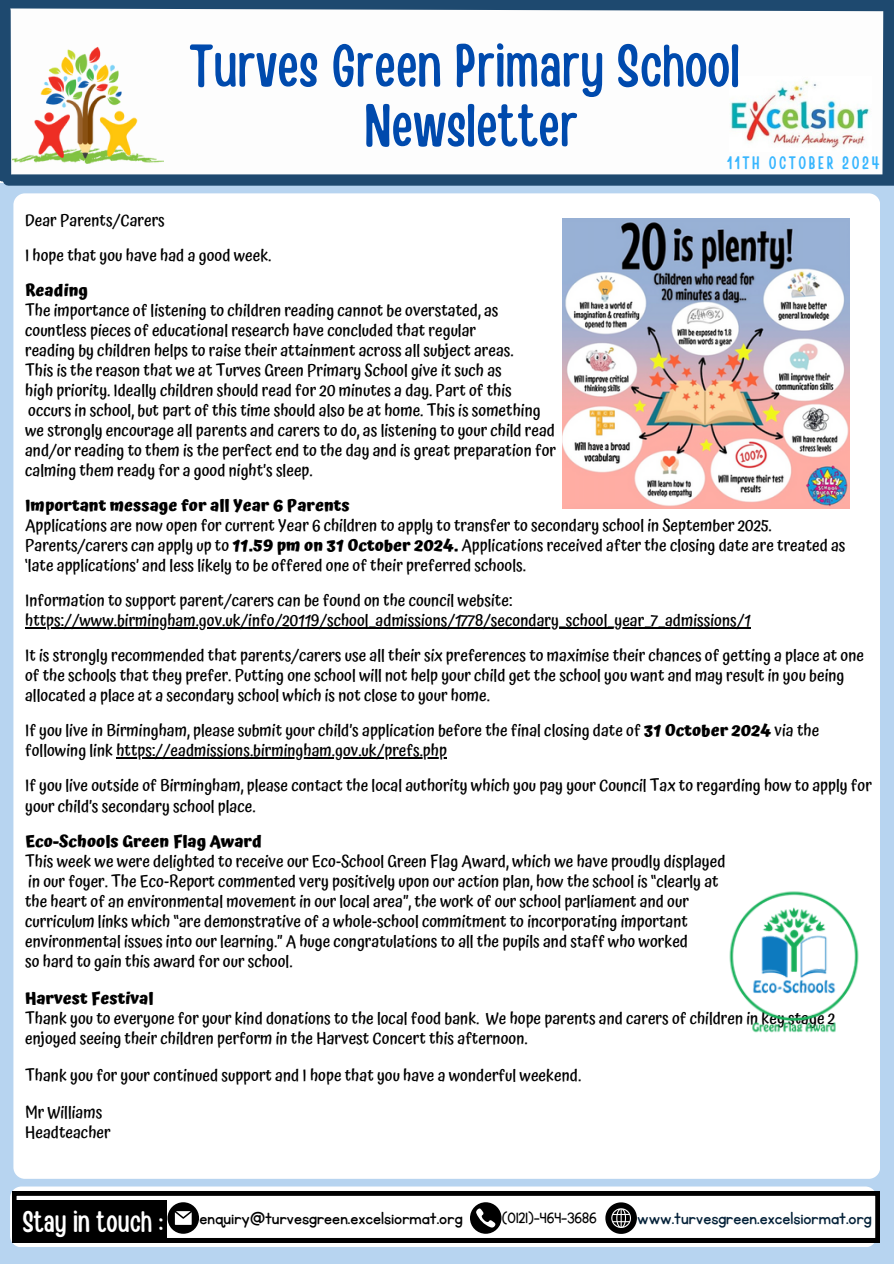
<style>
.page{position:relative;width:894px;height:1264px;background:#fff}
.page>*{position:absolute;margin:0;border:0;box-sizing:border-box;transform-origin:0 0}
.t1{font:60px/59.7px "Handy Casual Condensed";color:#004aad;text-align:center}
.t2{font:29.7px "Handy Casual Condensed";color:#fff}
.t3{font:20.55px "KG Primary Penmanship";color:#000}
.t4{font:20.55px "KG Primary Penmanship";color:#042138}
.t5{font:18px "Handy Casual Condensed";letter-spacing:.14em;color:#38b6ff}
.t6{font:17.55px "KG Primary Penmanship";color:#000}
.t7{font:500 16.5px/20px "Atma";color:#000}
.s1{font-weight:700}
</style>
<div class="page">
<div style="left:0;top:183px;width:893px;height:1080px;background:#b7d4f0"></div>
<svg style="left:0;top:0;width:893px;height:186px"></svg>
<div style="left:13px;top:193px;width:866px;height:985px;background:#fff;border-radius:11px"></div>
<svg style="left:10px;top:1186px;width:866px;height:61px;background:#cdced0"></svg>
<svg style="left:12px;top:1191px;width:867px;height:50px;background:#c2c2c2"></svg>
<hr style="left:25px;top:627px;width:725px;height:1px;background:#000">
<hr style="left:116px;top:757px;width:331px;height:1px;background:#000">
<img style="left:562px;top:218px;width:287px;height:290px">
<img style="left:729px;top:891px;width:130px;height:142px">
<div style="left:13px;top:1200px;width:153px;height:39px;background:#000"></div>
<p class="t1" style="left:189px;top:33px;width:552px">Turves Green Primary School<br>Newsletter</p>
<p class="t5" style="left:727px;top:151px;width:154px">11TH OCTOBER 2024</p>
<p class="t7" style="left:25px;top:210px;width:141px">Dear Parents/Carers</p>
<h4 class="t7" style="left:25px;top:245px;width:248px">I hope that you have had a good week.</h4>
<h5 class="t7" style="left:25px;top:280px;width:531px"><span class="s1">Reading<br></span>The importance of listening to children reading cannot be overstated, as countless pieces of educational research have concluded that regular<br>reading by children helps to raise their attainment across all subject areas.<br>This is the reason that we at Turves Green Primary School give it such as<br>high priority. Ideally children should read for 20 minutes a day. Part of this occurs in school, but part of this time should also be at home. This is something we strongly encourage all parents and carers to do, as listening to your child read</h5>
<h5 class="t7" style="left:25px;top:440px;width:532px">and/or reading to them is the perfect end to the day and is great preparation for calming them ready for a good night’s sleep.</h5>
<h5 class="t7" style="left:25px;top:495px;width:821px"><span class="s1">Important message for all Year 6 Parents<br></span>Applications are now open for current Year 6 children to apply to transfer to secondary school in September 2025.<br>Parents/carers can apply up to <span class="s1">11.59 pm on 31 October 2024.</span> Applications received after the closing date are treated as ‘late applications’ and less likely to be offered one of their preferred schools.</h5>
<h5 class="t7" style="left:25px;top:590px;width:488px">Information to support parent/carers can be found on the council website:</h5>
<h5 class="t7" style="left:25px;top:603px;width:840px;line-height:35px">https://www.birmingham.gov.uk/info/20119/school_admissions/1778/secondary_school_year_7_admissions/1<br>It is strongly recommended that parents/carers use all their six preferences to maximise their chances of getting a place at one</h5>
<h5 class="t7" style="left:25px;top:665px;width:820px">of the schools that they prefer. Putting one school will not help your child get the school you want and may result in you being allocated a place at a secondary school which is not close to your home.</h5>
<h5 class="t7" style="left:25px;top:720px;width:795px">If you live in Birmingham, please submit your child’s application before the final closing date of <span class="s1">31 October 2024</span> via the</h5>
<h5 class="t7" style="left:25px;top:740px;width:423px">following link https://eadmissions.birmingham.gov.uk/prefs.php</h5>
<h5 class="t7" style="left:25px;top:775px;width:848px">If you live outside of Birmingham, please contact the local authority which you pay your Council Tax to regarding how to apply for your child’s secondary school place.</h5>
<h5 class="t7" style="left:25px;top:830px;width:701px"><span class="s1">Eco-Schools Green Flag Award<br></span>This week we were delighted to receive our Eco-School Green Flag Award, which we have proudly displayed</h5>
<h5 class="t7" style="left:25px;top:870px;width:695px">in our foyer. The Eco-Report commented very positively upon our action plan, how the school is “clearly at the heart of an environmental movement in our local area”, the work of our school parliament and our curriculum links which “are demonstrative of a whole-school commitment to incorporating important environmental issues into our learning.” A huge congratulations to all the pupils and staff who worked<br>so hard to gain this award for our school.</h5>
<h5 class="t7" style="left:25px;top:987px;width:811px"><span class="s1">Harvest Festival<br></span>Thank you to everyone for your kind donations to the local food bank. We hope parents and carers of children in key stage 2 enjoyed seeing their children perform in the Harvest Concert this afternoon.</h5>
<h5 class="t7" style="left:25px;top:1064px;width:557px">Thank you for your continued support and I hope that you have a wonderful weekend.</h5>
<h5 class="t7" style="left:25px;top:1101px;width:87px">Mr Williams<br>Headteacher</h5>
<p class="t2" style="left:23px;top:1202px;width:142px">Stay in touch :</p>
<h3 class="t3" style="left:199px;top:1207px;width:264px">enquiry@turvesgreen.excelsiormat.org</h3>
<p class="t6" style="left:502px;top:1209px;width:96px">(0121)-464-3686</p>
<p class="t4" style="left:637px;top:1207px;width:236px">www.turvesgreen.excelsiormat.org</p>
</div>
